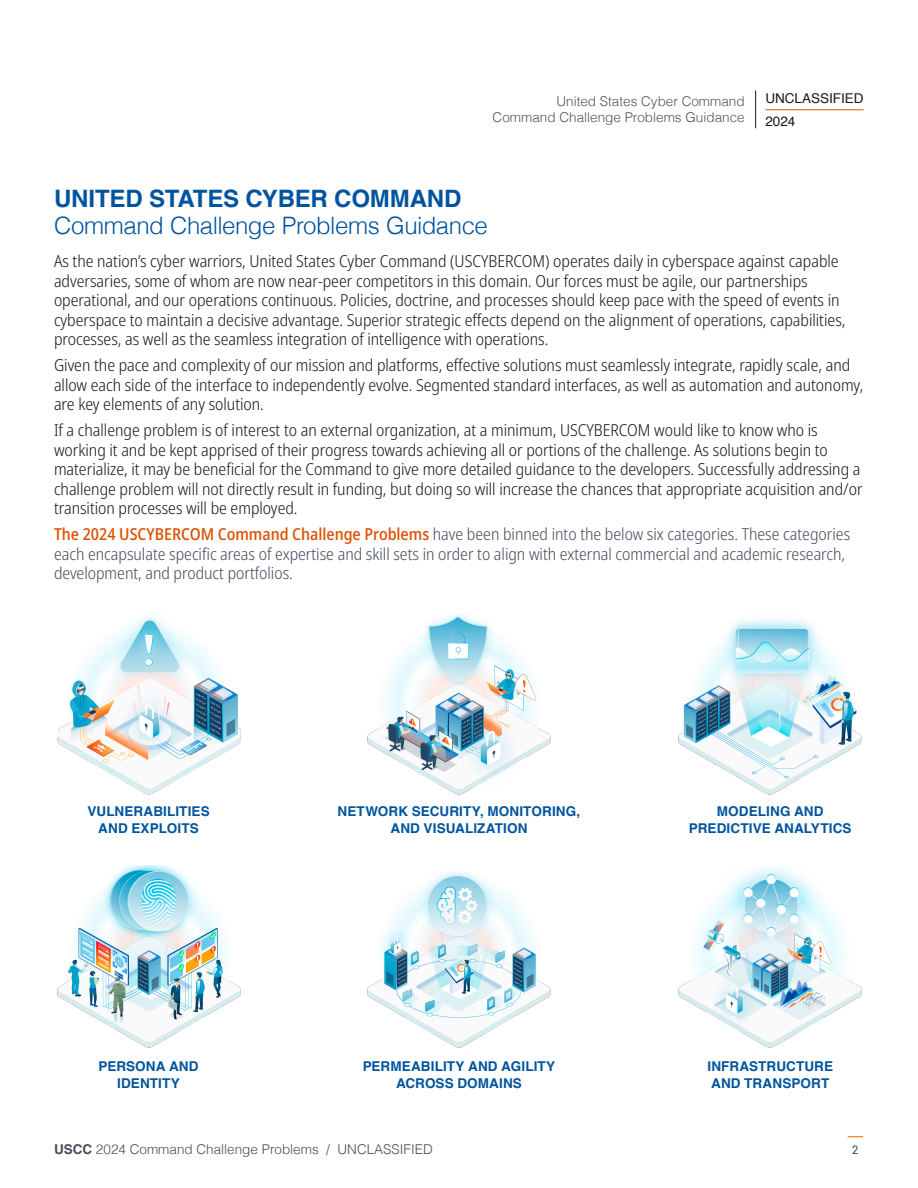
<style>
.page{position:relative;width:918px;height:1188px;background:#fff}
.page>*{position:absolute;margin:0;border:0;box-sizing:border-box;transform-origin:0 0}
.Heading_-_Roboto_Light_All_Caps_22_24{font:300 24px "Helvetica";letter-spacing:-.02em;color:#00549f}
.Heading_-_Roboto_Light_All_Caps_22_24-2{font:700 24px "Helvetica";letter-spacing:-.01em;color:#00549f}
.Body_-_FG_Book_9_12{font:300 semi-condensed 16.5px/19.5px "Noto Sans Display";color:#1c1b1a}
.Body_-_FG_Book_9_12-2{font:300 semi-condensed 16.5px/19.5px "Noto Sans Display";color:#464e5e}
.Blue_Header_2023{font:700 13.5px/16.5px "Helvetica";letter-spacing:.01em;color:#00549f;text-align:center}
.t1{font:300 13.5px/16.5px "Helvetica";color:#535554;text-align:right}
.t2{font:300 13.5px "Helvetica";color:#464e5e}
.t3{font:13.5px "Helvetica";color:#1c1b1a}
.t4{font:12px "Barlow";color:#123049}
.s1{font-weight:500;color:#df5000}
.s2{font-weight:700}
</style>
<div class="page">
<hr style="left:755px;top:90px;width:1px;height:38px;background:#1c1b1a">
<svg style="left:848px;top:1136px;width:15px;height:1px"></svg>
<hr style="left:765px;top:109px;width:99px;height:1px;background:#df5000">
<img style="left:678px;top:866px;width:184px;height:182px">
<img style="left:367px;top:871px;width:184px;height:177px">
<img style="left:57px;top:866px;width:184px;height:182px">
<img style="left:678px;top:619px;width:184px;height:176px">
<img style="left:57px;top:616px;width:184px;height:179px">
<img style="left:367px;top:614px;width:184px;height:181px">
<p class="t1" style="left:493px;top:92px;width:254px">United States Cyber Command<br>Command Challenge Problems Guidance</p>
<p class="t3" style="left:765px;top:88px;width:100px">UNCLASSIFIED</p>
<p class="t3" style="left:765px;top:111px;width:32px">2024</p>
<p class="Heading_-_Roboto_Light_All_Caps_22_24-2" style="left:54px;top:184px;width:409px">UNITED STATES CYBER COMMAND</p>
<p class="Heading_-_Roboto_Light_All_Caps_22_24" style="left:54px;top:205px;width:435px">Command Challenge Problems Guidance</p>
<p class="Body_-_FG_Book_9_12" style="left:54px;top:252px;width:793px">As the nation’s cyber warriors, United States Cyber Command (USCYBERCOM) operates daily in cyberspace against capable adversaries, some of whom are now near-peer competitors in this domain. Our forces must be agile, our partnerships operational, and our operations continuous. Policies, doctrine, and processes should keep pace with the speed of events in cyberspace to maintain a decisive advantage. Superior strategic effects depend on the alignment of operations, capabilities, processes, as well as the seamless integration of intelligence with operations.</p>
<p class="Body_-_FG_Book_9_12" style="left:54px;top:356px;width:811px">Given the pace and complexity of our mission and platforms, effective solutions must seamlessly integrate, rapidly scale, and allow each side of the interface to independently evolve. Segmented standard interfaces, as well as automation and autonomy, are key elements of any solution.</p>
<p class="Body_-_FG_Book_9_12" style="left:54px;top:421px;width:810px">If a challenge problem is of interest to an external organization, at a minimum, USCYBERCOM would like to know who is working it and be kept apprised of their progress towards achieving all or portions of the challenge. As solutions begin to materialize, it may be beneficial for the Command to give more detailed guidance to the developers. Successfully addressing a challenge problem will not directly result in funding, but doing so will increase the chances that appropriate acquisition and/or transition processes will be employed.</p>
<p class="Body_-_FG_Book_9_12-2" style="left:54px;top:525px;width:798px"><span class="s1">The 2024 USCYBERCOM Command Challenge Problems</span> have been binned into the below six categories. These categories each encapsulate specific areas of expertise and skill sets in order to align with external commercial and academic research, development, and product portfolios.</p>
<p class="Blue_Header_2023" style="left:87px;top:805px;width:124px">VULNERABILITIES<br>AND EXPLOITS</p>
<p class="Blue_Header_2023" style="left:98px;top:1060px;width:102px">PERSONA AND<br>IDENTITY</p>
<p class="Blue_Header_2023" style="left:338px;top:805px;width:244px">NETWORK SECURITY, MONITORING,<br>AND VISUALIZATION</p>
<p class="Blue_Header_2023" style="left:363px;top:1060px;width:194px">PERMEABILITY AND AGILITY<br>ACROSS DOMAINS</p>
<p class="Blue_Header_2023" style="left:689px;top:805px;width:164px">MODELING AND<br>PREDICTIVE ANALYTICS</p>
<p class="Blue_Header_2023" style="left:707px;top:1060px;width:127px;text-align:left">INFRASTRUCTURE<br>AND TRANSPORT</p>
<p class="t2" style="left:54px;top:1138px;width:380px"><span class="s2">USCC</span> 2024 Command Challenge Problems / UNCLASSIFIED</p>
<p class="t4" style="left:852px;top:1141px;width:8px">2</p>
</div>
